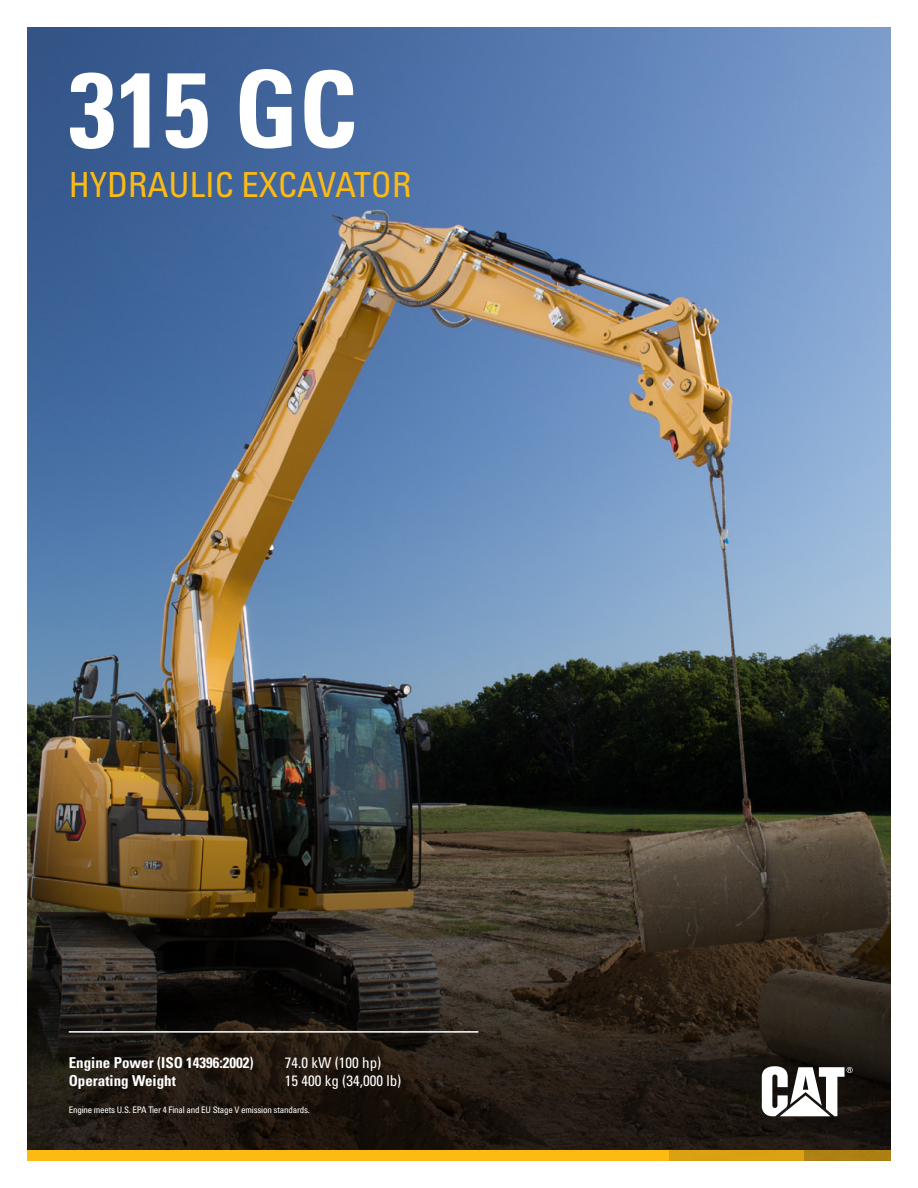
<style>
.page{position:relative;width:918px;height:1188px;background:#fff}
.page>*{position:absolute;margin:0;border:0;box-sizing:border-box;transform-origin:0 0}
.t1{font:106.2px "Univers LTCYR 67 Bold Cond";color:#fff}
.t2{font:condensed 34.5px "Univers LTCYR 57";color:#fcba13}
.t3{font:15px "Univers LTCYR 67 Bold Cond";color:#fff}
.t4{font:condensed 15px "Univers LTCYR 57";color:#fff}
.t5{font:condensed 9px "Univers LTCYR 57";letter-spacing:-.02em;color:#fff}
</style>
<div class="page">
<img style="left:27px;top:27px;width:864px;height:1124px">
<div style="left:27px;top:1151px;width:641px;height:10px;background:#fcba13"></div>
<div style="left:667px;top:1151px;width:137px;height:10px;background:#daa113"></div>
<div style="left:804px;top:1151px;width:87px;height:10px;background:#ad8012"></div>
<svg style="left:762px;top:1066px;width:91px;height:50px"></svg>
<hr style="left:69px;top:1031px;width:409px;height:2px;background:#fff">
<h1 class="t1" style="left:69px;top:45px;width:290px">315 GC</h1>
<h2 class="t2" style="left:69px;top:163px;width:344px">HYDRAULIC EXCAVATOR</h2>
<h3 class="t3" style="left:69px;top:1054px;width:186px">Engine Power (ISO 14396:2002)</h3>
<h3 class="t4" style="left:285px;top:1053px;width:98px">74.0 kW (100 hp)</h3>
<h3 class="t3" style="left:69px;top:1072px;width:109px">Operating Weight</h3>
<h3 class="t4" style="left:285px;top:1071px;width:118px">15 400 kg (34,000 lb)</h3>
<p class="t5" style="left:69px;top:1105px;width:243px">Engine meets U.S. EPA Tier 4 Final and EU Stage V emission standards.</p>
</div>
